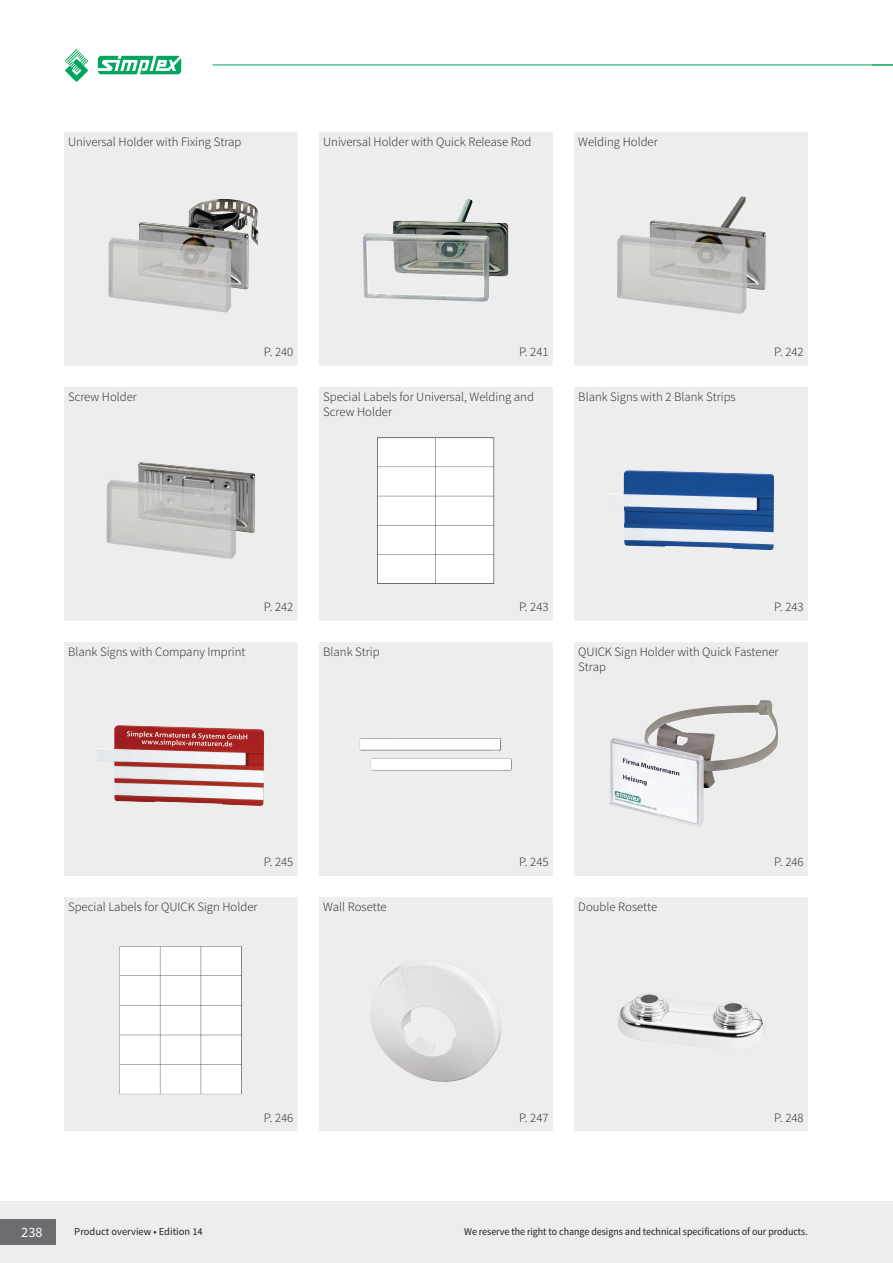
<style>
.page{position:relative;width:893px;height:1263px;background:#fff}
.page>*{position:absolute;margin:0;border:0;box-sizing:border-box;transform-origin:0 0}
.t1{font:14.25px "Source Sans Pro";color:#fff}
.t2{font:300 12.75px/15.3px "Source Sans Pro";color:#231f20}
.t3{font:10.5px "Source Sans Pro";letter-spacing:-.005em;color:#231f20;scale:.95 1}
.t4{font:10.5px "Source Sans Pro";letter-spacing:-.005em;color:#231f20}
</style>
<div class="page">
<div style="left:0;top:1201px;width:893px;height:62px;background:#ededee"></div>
<div style="left:0;top:1219px;width:55px;height:26px;background:#6c6d70"></div>
<hr style="left:213px;top:65px;width:680px;height:1px;background:#00a65d">
<svg style="left:65px;top:49px;width:23px;height:33px"></svg>
<svg style="left:98px;top:56px;width:83px;height:18px"></svg>
<div style="left:64px;top:897px;width:234px;height:234px;background:#ededee"></div>
<img style="left:120px;top:946px;width:122px;height:148px">
<div style="left:319px;top:897px;width:234px;height:234px;background:#ededee"></div>
<img style="left:368px;top:960px;width:135px;height:124px">
<div style="left:574px;top:897px;width:234px;height:234px;background:#ededee"></div>
<img style="left:617px;top:993px;width:148px;height:57px">
<div style="left:64px;top:642px;width:234px;height:234px;background:#ededee"></div>
<img style="left:97px;top:725px;width:167px;height:82px">
<div style="left:319px;top:642px;width:234px;height:234px;background:#ededee"></div>
<img style="left:359px;top:738px;width:153px;height:33px">
<svg style="left:574px;top:642px;width:234px;height:234px;background:#e7e7e8"></svg>
<img style="left:655px;top:700px;width:106px;height:21px">
<div style="left:64px;top:387px;width:234px;height:234px;background:#ededee"></div>
<img style="left:107px;top:462px;width:149px;height:97px">
<div style="left:319px;top:387px;width:234px;height:234px;background:#ededee"></div>
<img style="left:378px;top:438px;width:116px;height:145px">
<div style="left:574px;top:387px;width:234px;height:234px;background:#ededee"></div>
<img style="left:607px;top:470px;width:167px;height:80px">
<div style="left:64px;top:132px;width:234px;height:234px;background:#ededee"></div>
<img style="left:108px;top:199px;width:150px;height:114px">
<div style="left:319px;top:132px;width:234px;height:234px;background:#ededee"></div>
<img style="left:363px;top:199px;width:145px;height:103px">
<div style="left:574px;top:132px;width:234px;height:234px;background:#ededee"></div>
<img style="left:617px;top:196px;width:149px;height:118px">
<p class="t2" style="left:68px;top:134px;width:175px">Universal Holder with Fixing Strap</p>
<p class="t2" style="left:323px;top:134px;width:210px">Universal Holder with Quick Release Rod</p>
<p class="t2" style="left:578px;top:134px;width:81px">Welding Holder</p>
<p class="t2" style="left:68px;top:389px;width:70px">Screw Holder</p>
<p class="t2" style="left:264px;top:344px;width:31px">P. 240</p>
<p class="t2" style="left:519px;top:344px;width:31px">P. 241</p>
<p class="t2" style="left:323px;top:389px;width:212px">Special Labels for Universal, Welding and<br>Screw Holder</p>
<p class="t2" style="left:578px;top:389px;width:159px">Blank Signs with 2 Blank Strips</p>
<p class="t2" style="left:774px;top:344px;width:31px">P. 242</p>
<p class="t2" style="left:264px;top:599px;width:31px">P. 242</p>
<p class="t2" style="left:519px;top:599px;width:31px">P. 243</p>
<p class="t2" style="left:774px;top:599px;width:31px">P. 243</p>
<p class="t2" style="left:68px;top:644px;width:179px">Blank Signs with Company Imprint</p>
<p class="t2" style="left:323px;top:644px;width:58px">Blank Strip</p>
<p class="t2" style="left:578px;top:644px;width:202px">QUICK Sign Holder with Quick Fastener<br>Strap</p>
<p class="t2" style="left:264px;top:855px;width:31px">P. 245</p>
<p class="t2" style="left:519px;top:855px;width:31px">P. 245</p>
<p class="t2" style="left:774px;top:855px;width:31px">P. 246</p>
<p class="t2" style="left:68px;top:899px;width:191px">Special Labels for QUICK Sign Holder</p>
<p class="t2" style="left:323px;top:899px;width:65px">Wall Rosette</p>
<p class="t2" style="left:578px;top:899px;width:80px">Double Rosette</p>
<p class="t2" style="left:264px;top:1110px;width:31px">P. 246</p>
<p class="t2" style="left:519px;top:1110px;width:31px">P. 247</p>
<p class="t2" style="left:774px;top:1110px;width:31px">P. 248</p>
<p class="t1" style="left:21px;top:1223px;width:23px">238</p>
<p class="t4" style="left:74px;top:1225px;width:130px">Product overview • Edition 14</p>
<p class="t3" style="left:464px;top:1225px;width:363px">We reserve the right to change designs and technical specifications of our products.</p>
</div>
